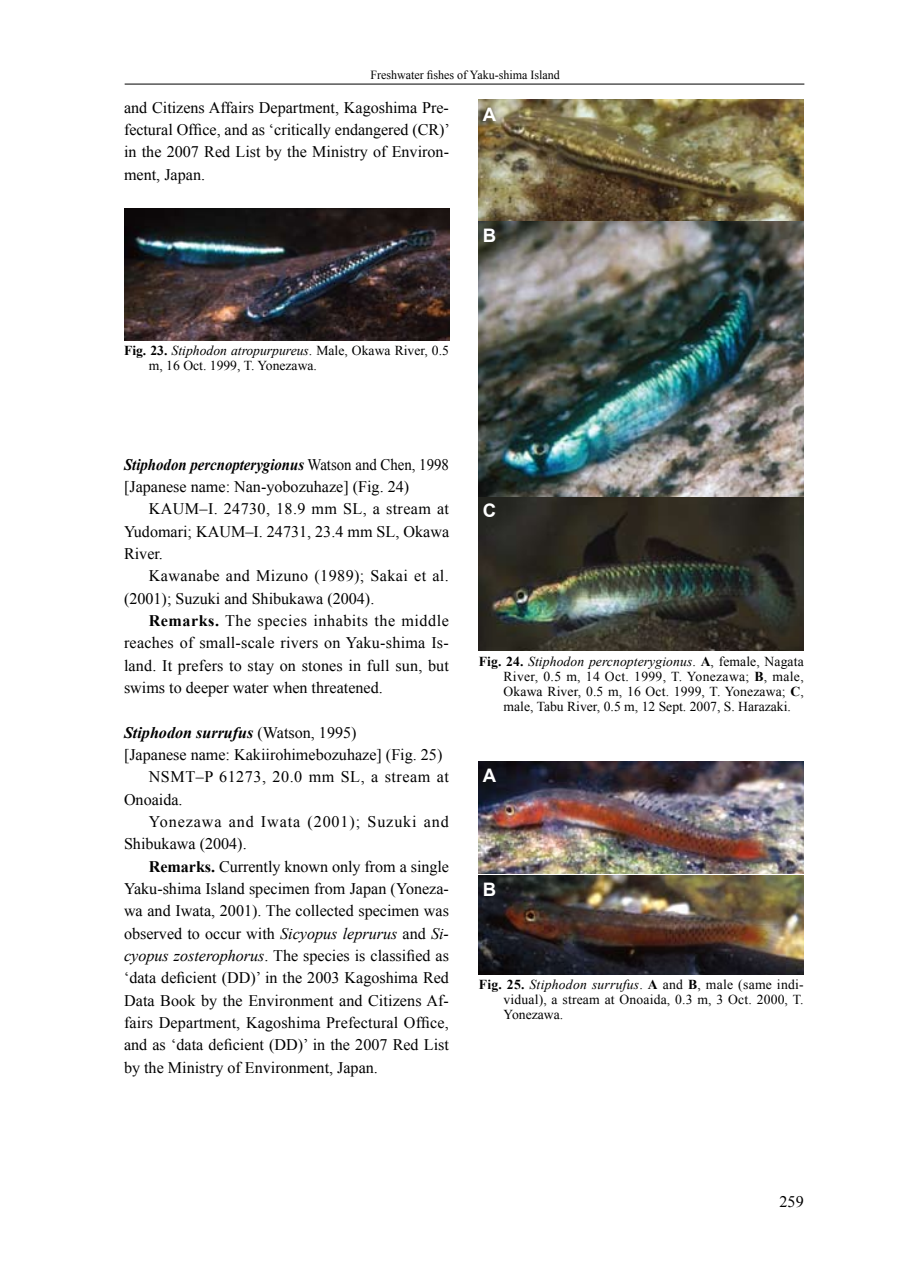
<style>
.page{position:relative;width:903px;height:1275px;background:#fff}
.page>*{position:absolute;margin:0;border:0;box-sizing:border-box;transform-origin:0 0}
.t1{font:700 18.55px "Arial";color:#fff}
.t2{font:16.1px/22.4px "Times New Roman";color:#000;text-align:justify}
.t3{font:16.1px/22.4px "Times New Roman";color:#000;scale:.92 1}
.t4{font:16.1px/22.4px "Times New Roman";letter-spacing:.025em;color:#000}
.t5{font:16.1px "Times New Roman";letter-spacing:.055em;color:#000}
.t6{font:italic 700 16.1px "Times New Roman";color:#000}
.t7{font:16.1px "Times New Roman";letter-spacing:.035em;color:#000}
.t8{font:13.65px/14.9px "Times New Roman";letter-spacing:.01em;color:#000;text-align:justify}
.t9{font:12.42px "Times New Roman";color:#000}
.s1{font-weight:700}
.s2{font-style:italic}
.s3{font-weight:700;font-style:italic}
.s4{font-weight:400;font-style:normal}
</style>
<div class="page">
<hr style="left:125px;top:84px;width:679px;height:1px;background:#000">
<img style="left:124px;top:208px;width:325px;height:132px">
<img style="left:479px;top:498px;width:325px;height:153px">
<img style="left:479px;top:222px;width:325px;height:274px">
<img style="left:479px;top:99px;width:325px;height:121px">
<img style="left:479px;top:876px;width:325px;height:99px">
<img style="left:479px;top:761px;width:325px;height:112px">
<p class="t9" style="left:370px;top:66px;width:191px">Freshwater fishes of Yaku-shima Island</p>
<p class="t2" style="left:124px;top:96px;width:327px">and Citizens Affairs Department, Kagoshima Pre&shy;fectural Office, and as ‘critically endangered (CR)’ in the 2007 Red List by the Ministry of Environ&shy;ment, Japan.</p>
<p class="t1" style="left:483px;top:102px;width:15px">A</p>
<p class="t1" style="left:483px;top:223px;width:15px">B</p>
<p class="t8" style="left:149px;top:343px;width:302px;text-indent:-25px"><span class="s1">Fig. 23.</span> <span class="s2">Stiphodon atropurpureus</span>. Male, Okawa River, 0.5 m, 16 Oct. 1999, T. Yonezawa.</p>
<p class="t3" style="left:124px;top:453px;width:355px"><span class="s3">Stiphodon percnopterygionus</span> Watson and Chen, 1998 [Japanese name: Nan-yobozuhaze] (Fig. 24)</p>
<p class="t2" style="left:124px;top:498px;width:327px;text-indent:25px">KAUM–I. 24730, 18.9 mm SL, a stream at Yudomari; KAUM–I. 24731, 23.4 mm SL, Okawa River.</p>
<p class="t4" style="left:124px;top:565px;width:326px;text-indent:25px">Kawanabe and Mizuno (1989); Sakai et al. (2001); Suzuki and Shibukawa (2004).</p>
<p class="t2" style="left:124px;top:609px;width:326px;text-indent:25px"><span class="s1">Remarks.</span> The species inhabits the middle reaches of small-scale rivers on Yaku-shima Is&shy;land. It prefers to stay on stones in full sun, but swims to deeper water when threatened.</p>
<p class="t6" style="left:124px;top:721px;width:234px">Stiphodon surrufus <span class="s4">(Watson, 1995)</span></p>
<p class="t2" style="left:124px;top:743px;width:320px">[Japanese name: Kakiirohimebozuhaze] (Fig. 25)</p>
<p class="t7" style="left:149px;top:766px;width:302px">NSMT–P 61273, 20.0 mm SL, a stream at</p>
<p class="t2" style="left:124px;top:788px;width:60px">Onoaida.</p>
<p class="t5" style="left:149px;top:811px;width:302px">Yonezawa and Iwata (2001); Suzuki and</p>
<p class="t2" style="left:124px;top:833px;width:124px">Shibukawa (2004).</p>
<p class="t2" style="left:149px;top:855px;width:302px"><span class="s1">Remarks.</span> Currently known only from a single</p>
<p class="t2" style="left:124px;top:877px;width:326px">Yaku-shima Island specimen from Japan (Yoneza-</p>
<p class="t2" style="left:124px;top:899px;width:326px">wa and Iwata, 2001). The collected specimen was</p>
<p class="t2" style="left:124px;top:922px;width:326px">observed to occur with <span class="s2">Sicyopus leprurus</span> and <span class="s2">Si-</span></p>
<p class="t2" style="left:124px;top:944px;width:326px"><span class="s2">cyopus zosterophorus</span>. The species is classified as</p>
<p class="t2" style="left:124px;top:966px;width:326px">‘data deficient (DD)’ in the 2003 Kagoshima Red</p>
<p class="t2" style="left:124px;top:989px;width:326px">Data Book by the Environment and Citizens Af-</p>
<p class="t2" style="left:124px;top:1011px;width:326px">fairs Department, Kagoshima Prefectural Office,</p>
<p class="t2" style="left:124px;top:1033px;width:326px">and as ‘data deficient (DD)’ in the 2007 Red List</p>
<p class="t2" style="left:124px;top:1056px;width:255px">by the Ministry of Environment, Japan.</p>
<p class="t1" style="left:483px;top:498px;width:15px">C</p>
<p class="t8" style="left:503px;top:654px;width:302px;text-indent:-25px"><span class="s1">Fig. 24.</span> <span class="s2">Stiphodon percnopterygionus</span>. <span class="s1">A</span>, female, Nagata River, 0.5 m, 14 Oct. 1999, T. Yonezawa; <span class="s1">B</span>, male, Okawa River, 0.5 m, 16 Oct. 1999, T. Yonezawa; <span class="s1">C</span>, male, Tabu River, 0.5 m, 12 Sept. 2007, S. Harazaki.</p>
<p class="t1" style="left:483px;top:763px;width:15px">A</p>
<p class="t1" style="left:483px;top:877px;width:15px">B</p>
<p class="t8" style="left:503px;top:977px;width:302px;text-indent:-25px"><span class="s1">Fig. 25.</span> <span class="s2">Stiphodon surrufus</span>. <span class="s1">A</span> and <span class="s1">B</span>, male (same indi&shy;vidual), a stream at Onoaida, 0.3 m, 3 Oct. 2000, T.<br>Yonezawa.</p>
<p class="t2" style="left:779px;top:1190px;width:26px">259</p>
</div>
